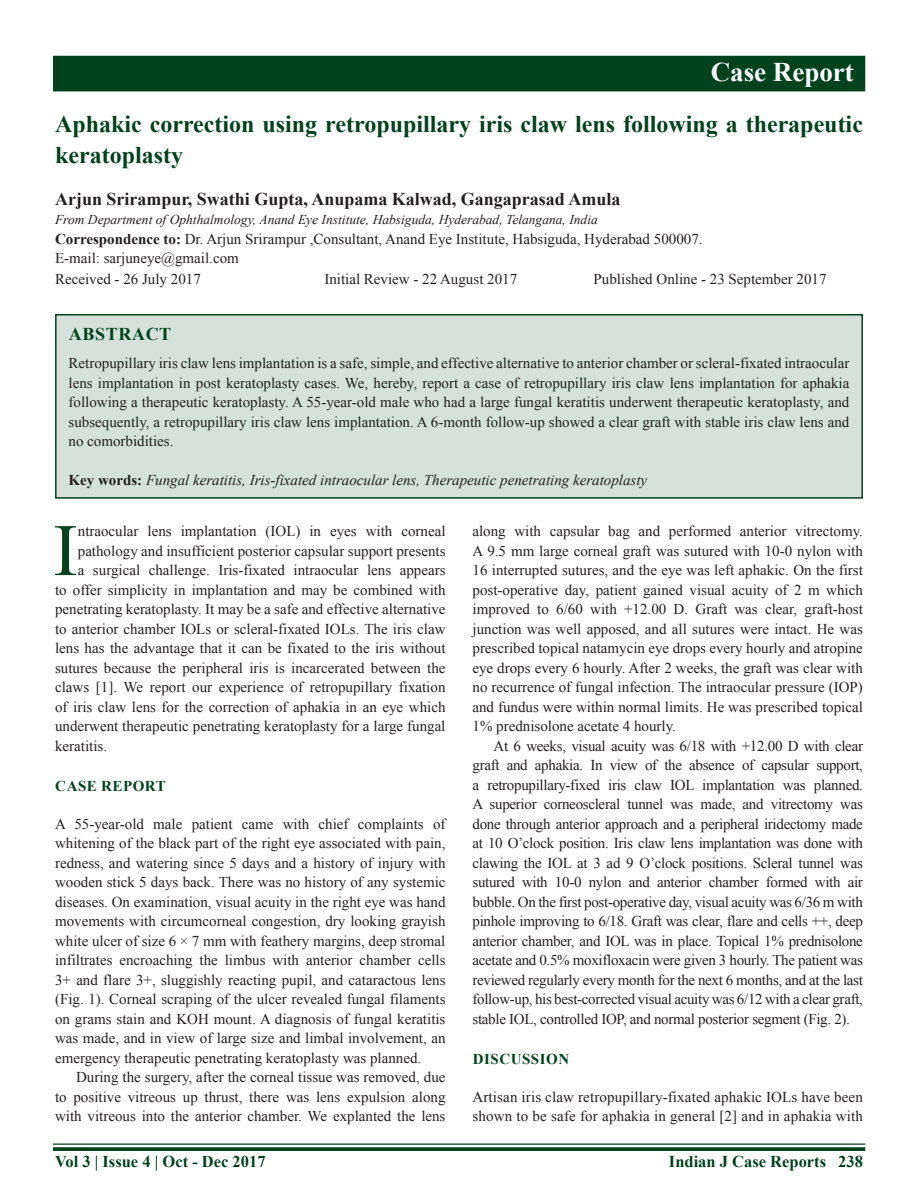
<style>
.page{position:relative;width:918px;height:1188px;background:#fff}
.page>*{position:absolute;margin:0;border:0;box-sizing:border-box;transform-origin:0 0}
.DROP_CAP_TX{font:73.95px "Times New Roman";color:#00421c}
.AH{font:700 27px "Times New Roman";color:#fff}
.AT{font:700 24px/31.5px "Times New Roman";color:#00421c}
.AU{font:700 18px "Times New Roman";color:#231f20}
.ABSH{font:700 18px "Times New Roman";letter-spacing:.035em;color:#00421c}
.RF{font:700 16.5px "Times New Roman";color:#00421c}
.TX{font:15px/19.5px "Times New Roman";color:#231f20;text-align:justify}
.TXFL{font:15px/19.5px "Times New Roman";letter-spacing:.01em;color:#231f20;text-align:justify}
.DROP_CAP_TX-2{font:15px "Times New Roman";color:#231f20}
.ABS{font:15px/19.5px "Times New Roman";color:#231f20;text-align:justify}
.ADD{font:15px/19.5px "Times New Roman";color:#231f20}
.KWD{font:italic 15px "Times New Roman";color:#231f20}
.HIS{font:15px "Times New Roman";color:#231f20}
.t1{font:700 15px "Times New Roman";letter-spacing:.035em;color:#00421c}
.AFF{font:italic 13.5px "Times New Roman";color:#231f20}
.s1{font-weight:700}
.s2{font-weight:700;font-style:normal}
</style>
<div class="page">
<hr style="left:53px;top:1143px;width:812px;height:2px;background:#00421c">
<svg style="left:53px;top:1147px;width:812px;height:4px;background:#0f4d29"></svg>
<div style="left:53px;top:56px;width:812px;height:35px;background:#00421c"></div>
<div style="left:56px;top:315px;width:806px;height:183px;background:#d4e2db"></div>
<div style="left:55px;top:314px;width:808px;height:185px;border:2px solid #00421c"></div>
<p class="AH" style="left:711px;top:52px;width:145px">Case Report</p>
<p class="AT" style="left:55px;top:107px;width:809px">Aphakic correction using retropupillary iris claw lens following a therapeutic keratoplasty</p>
<p class="AU" style="left:55px;top:186px;width:567px">Arjun Srirampur, Swathi Gupta, Anupama Kalwad, Gangaprasad Amula</p>
<p class="AFF" style="left:55px;top:210px;width:544px">From Department of Ophthalmology, Anand Eye Institute, Habsiguda, Hyderabad, Telangana, India</p>
<p class="ADD" style="left:55px;top:228px;width:649px"><span class="s1">Correspondence to:</span> Dr. Arjun Srirampur ,Consultant, Anand Eye Institute, Habsiguda, Hyderabad 500007.<br>E-mail: sarjuneye@gmail.com</p>
<p class="HIS" style="left:55px;top:268px;width:147px">Received - 26 July 2017</p>
<p class="HIS" style="left:324px;top:268px;width:194px">Initial Review - 22 August 2017</p>
<p class="HIS" style="left:594px;top:268px;width:234px">Published Online - 23 September 2017</p>
<p class="ABSH" style="left:69px;top:321px;width:104px">ABSTRACT</p>
<p class="ABS" style="left:69px;top:353px;width:782px">Retropupillary iris claw lens implantation is a safe, simple, and effective alternative to anterior chamber or scleral-fixated intraocular lens implantation in post keratoplasty cases. We, hereby, report a case of retropupillary iris claw lens implantation for aphakia following a therapeutic keratoplasty. A 55-year-old male who had a large fungal keratitis underwent therapeutic keratoplasty, and subsequently, a retropupillary iris claw lens implantation. A 6-month follow-up showed a clear graft with stable iris claw lens and no comorbidities.</p>
<p class="KWD" style="left:69px;top:470px;width:580px"><span class="s2">Key words:</span> Fungal keratitis, Iris-fixated intraocular lens, Therapeutic penetrating keratoplasty</p>
<p class="DROP_CAP_TX" style="left:53px;top:498px;width:26px">I</p>
<p class="DROP_CAP_TX-2" style="left:78px;top:520px;width:369px">ntraocular lens implantation (IOL) in eyes with corneal</p>
<p class="DROP_CAP_TX-2" style="left:78px;top:540px;width:369px">pathology and insufficient posterior capsular support presents</p>
<p class="DROP_CAP_TX-2" style="left:78px;top:559px;width:369px">a surgical challenge. Iris-fixated intraocular lens appears</p>
<p class="DROP_CAP_TX-2" style="left:55px;top:579px;width:392px">to offer simplicity in implantation and may be combined with</p>
<p class="DROP_CAP_TX-2" style="left:55px;top:598px;width:392px">penetrating keratoplasty. It may be a safe and effective alternative</p>
<p class="DROP_CAP_TX-2" style="left:55px;top:618px;width:392px">to anterior chamber IOLs or scleral-fixated IOLs. The iris claw</p>
<p class="DROP_CAP_TX-2" style="left:55px;top:637px;width:392px">lens has the advantage that it can be fixated to the iris without</p>
<p class="DROP_CAP_TX-2" style="left:55px;top:657px;width:392px">sutures because the peripheral iris is incarcerated between the</p>
<p class="DROP_CAP_TX-2" style="left:55px;top:676px;width:392px">claws [1]. We report our experience of retropupillary fixation</p>
<p class="DROP_CAP_TX-2" style="left:55px;top:696px;width:392px">of iris claw lens for the correction of aphakia in an eye which</p>
<p class="DROP_CAP_TX-2" style="left:55px;top:715px;width:392px">underwent therapeutic penetrating keratoplasty for a large fungal</p>
<p class="DROP_CAP_TX-2" style="left:55px;top:735px;width:54px">keratitis.</p>
<h1 class="t1" style="left:55px;top:775px;width:112px">CASE REPORT</h1>
<p class="TXFL" style="left:55px;top:813px;width:392px">A 55-year-old male patient came with chief complaints of whitening of the black part of the right eye associated with pain, redness, and watering since 5 days and a history of injury with wooden stick 5 days back. There was no history of any systemic diseases. On examination, visual acuity in the right eye was hand movements with circumcorneal congestion, dry looking grayish white ulcer of size 6 × 7 mm with feathery margins, deep stromal infiltrates encroaching the limbus with anterior chamber cells 3+ and flare 3+, sluggishly reacting pupil, and cataractous lens (Fig. 1). Corneal scraping of the ulcer revealed fungal filaments on grams stain and KOH mount. A diagnosis of fungal keratitis was made, and in view of large size and limbal involvement, an emergency therapeutic penetrating keratoplasty was planned.</p>
<p class="TX" style="left:55px;top:1067px;width:392px;text-indent:21px">During the surgery, after the corneal tissue was removed, due to positive vitreous up thrust, there was lens expulsion along with vitreous into the anterior chamber. We explanted the lens</p>
<p class="TX" style="left:472px;top:521px;width:392px">along with capsular bag and performed anterior vitrectomy.<br>A 9.5 mm large corneal graft was sutured with 10-0 nylon with 16 interrupted sutures, and the eye was left aphakic. On the first post-operative day, patient gained visual acuity of 2 m which improved to 6/60 with +12.00 D. Graft was clear, graft-host junction was well apposed, and all sutures were intact. He was prescribed topical natamycin eye drops every hourly and atropine eye drops every 6 hourly. After 2 weeks, the graft was clear with no recurrence of fungal infection. The intraocular pressure (IOP) and fundus were within normal limits. He was prescribed topical 1% prednisolone acetate 4 hourly.</p>
<p class="TX" style="left:472px;top:735px;width:392px;text-indent:21px">At 6 weeks, visual acuity was 6/18 with +12.00 D with clear graft and aphakia. In view of the absence of capsular support, a retropupillary-fixed iris claw IOL implantation was planned.<br>A superior corneoscleral tunnel was made, and vitrectomy was done through anterior approach and a peripheral iridectomy made at 10 O’clock position. Iris claw lens implantation was done with clawing the IOL at 3 ad 9 O’clock positions. Scleral tunnel was sutured with 10-0 nylon and anterior chamber formed with air bubble. On the first post-operative day, visual acuity was 6/36 m with pinhole improving to 6/18. Graft was clear, flare and cells ++, deep anterior chamber, and IOL was in place. Topical 1% prednisolone acetate and 0.5% moxifloxacin were given 3 hourly. The patient was reviewed regularly every month for the next 6 months, and at the last follow-up, his best-corrected visual acuity was 6/12 with a clear graft, stable IOL, controlled IOP, and normal posterior segment (Fig. 2).</p>
<h1 class="t1" style="left:473px;top:1048px;width:98px">DISCUSSION</h1>
<p class="TXFL" style="left:472px;top:1086px;width:392px">Artisan iris claw retropupillary-fixated aphakic IOLs have been shown to be safe for aphakia in general [2] and in aphakia with</p>
<p class="RF" style="left:55px;top:1150px;width:212px">Vol 3 | Issue 4 | Oct - Dec 2017</p>
<p class="RF" style="left:669px;top:1150px;width:195px">Indian J Case Reports 238</p>
</div>
